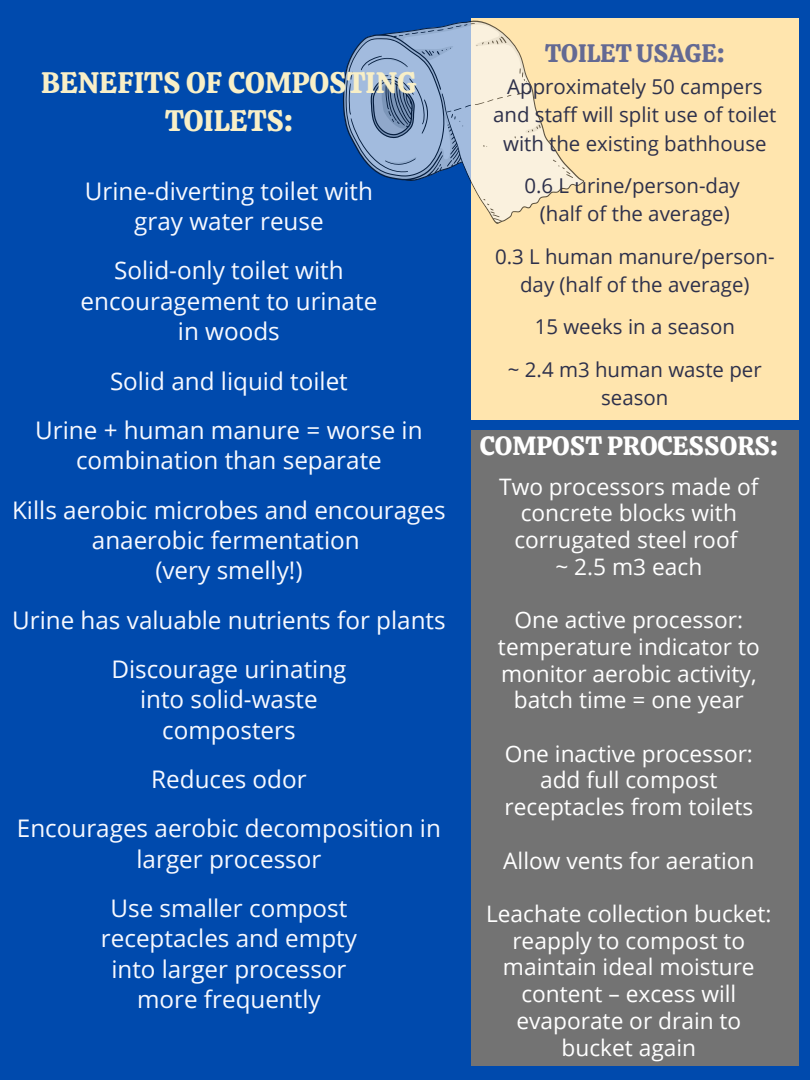
<style>
.page{position:relative;width:810px;height:1080px;background:#004aad}
.page>*{position:absolute;margin:0;border:0;box-sizing:border-box;transform-origin:0 0}
.t1{font:29.5px/38px "Calistoga";color:#f8efc7;text-align:center}
.t2{font:26.25px "Calistoga";color:#fff}
.t3{font:25.19px "Calistoga";color:#636993}
.t4{font:24.25px "Open Sans";color:#f7f9ff}
.t5{font:22.69px/26.8px "Open Sans";color:#fff;text-align:center}
.t6{font:20.44px/28.6px "Open Sans";color:#2d304b;text-align:center}
</style>
<div class="page">
<div style="left:471px;top:18px;width:327px;height:401px;background:#ffe5ae"></div>
<svg style="left:343px;top:20px;width:241px;height:204px"></svg>
<div style="left:471px;top:430px;width:327px;height:636px;background:#737373"></div>
<p class="t1" style="left:41px;top:64px;width:377px">BENEFITS OF COMPOSTING<br>TOILETS:</p>
<p class="t4" style="left:85px;top:174px;width:290px">Urine-diverting toilet with</p>
<p class="t4" style="left:134px;top:204px;width:191px">gray water reuse</p>
<p class="t4" style="left:114px;top:254px;width:231px">Solid-only toilet with</p>
<p class="t4" style="left:81px;top:284px;width:298px">encouragement to urinate</p>
<p class="t4" style="left:178px;top:315px;width:103px">in woods</p>
<p class="t4" style="left:110px;top:364px;width:239px">Solid and liquid toilet</p>
<p class="t4" style="left:35px;top:413px;width:389px">Urine + human manure = worse in</p>
<p class="t4" style="left:76px;top:443px;width:307px">combination than separate</p>
<p class="t4" style="left:12px;top:493px;width:435px">Kills aerobic microbes and encourages</p>
<p class="t4" style="left:92px;top:523px;width:269px">anaerobic fermentation</p>
<p class="t4" style="left:155px;top:554px;width:149px">(very smelly!)</p>
<p class="t4" style="left:12px;top:603px;width:435px">Urine has valuable nutrients for plants</p>
<p class="t4" style="left:111px;top:652px;width:237px">Discourage urinating</p>
<p class="t4" style="left:140px;top:682px;width:179px">into solid-waste</p>
<p class="t4" style="left:162px;top:713px;width:135px">composters</p>
<p class="t4" style="left:151px;top:762px;width:157px">Reduces odor</p>
<p class="t4" style="left:17px;top:811px;width:426px">Encourages aerobic decomposition in</p>
<p class="t4" style="left:137px;top:842px;width:186px">larger processor</p>
<p class="t4" style="left:110px;top:891px;width:238px">Use smaller compost</p>
<p class="t4" style="left:101px;top:922px;width:258px">receptacles and empty</p>
<p class="t4" style="left:111px;top:952px;width:237px">into larger processor</p>
<p class="t4" style="left:137px;top:982px;width:185px">more frequently</p>
<p class="t3" style="left:545px;top:37px;width:181px">TOILET USAGE:</p>
<p class="t6" style="left:493px;top:71px;width:285px">Approximately 50 campers and staff will split use of toilet with the existing bathhouse</p>
<p class="t6" style="left:525px;top:171px;width:217px">0.6 L urine/person-day</p>
<p class="t6" style="left:540px;top:199px;width:191px">(half of the average)</p>
<p class="t6" style="left:495px;top:241px;width:281px">0.3 L human manure/person&shy;day (half of the average)</p>
<p class="t6" style="left:535px;top:312px;width:202px">15 weeks in a season</p>
<p class="t6" style="left:508px;top:354px;width:255px">~ 2.4 m3 human waste per season</p>
<p class="t2" style="left:480px;top:429px;width:299px">COMPOST PROCESSORS:</p>
<p class="t5" style="left:499px;top:472px;width:261px">Two processors made of concrete blocks with corrugated steel roof</p>
<p class="t5" style="left:555px;top:553px;width:148px">~ 2.5 m3 each</p>
<p class="t5" style="left:498px;top:606px;width:263px">One active processor: temperature indicator to monitor aerobic activity, batch time = one year</p>
<p class="t5" style="left:505px;top:740px;width:250px">One inactive processor: add full compost receptacles from toilets</p>
<p class="t5" style="left:503px;top:846px;width:253px">Allow vents for aeration</p>
<p class="t5" style="left:486px;top:900px;width:287px">Leachate collection bucket: reapply to compost to maintain ideal moisture</p>
<p class="t5" style="left:516px;top:980px;width:226px">content – excess will evaporate or drain to bucket again</p>
</div>
